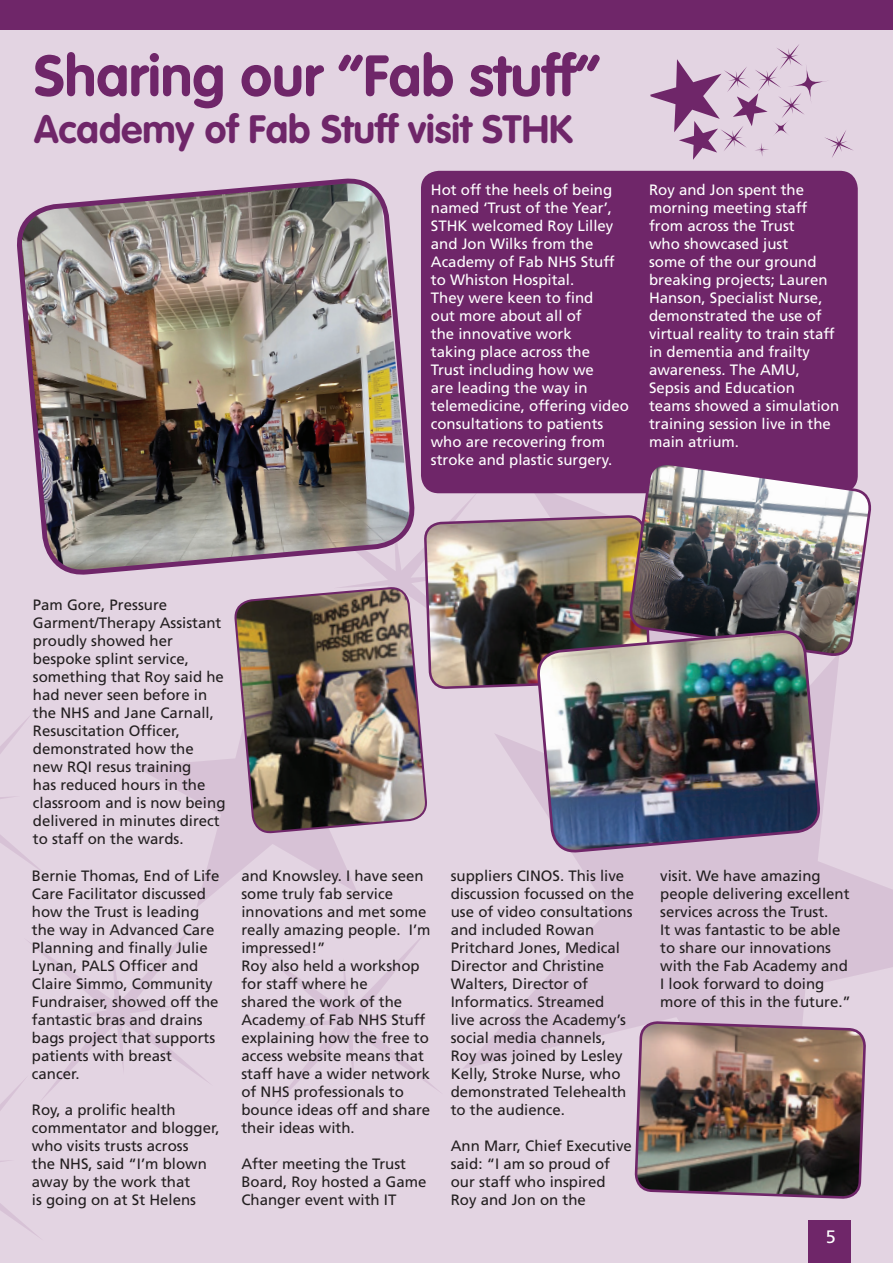
<style>
.page{position:relative;width:893px;height:1263px;background:#e3d4e2}
.page>*{position:absolute;margin:0;border:0;box-sizing:border-box;transform-origin:0 0}
.t1{font:700 57px "VAG Rounded";color:#6f2669}
.t2{font:700 39px "VAG Rounded";color:#6f2669}
.t3{font:18px "Frutiger";color:#fff}
.t4{font:15px/18px "Frutiger";color:#231f20}
.t5{font:15px/18px "Frutiger";color:#fff}
</style>
<div class="page">
<svg style="left:136px;top:759px;width:221px;height:148px"></svg>
<svg style="left:462px;top:658px;width:431px;height:411px"></svg>
<svg style="left:0;top:715px;width:45px;height:159px"></svg>
<svg style="left:259px;top:933px;width:181px;height:174px"></svg>
<svg style="left:415px;top:534px;width:10px;height:48px"></svg>
<svg style="left:0;top:924px;width:209px;height:314px"></svg>
<div style="left:421px;top:171px;width:437px;height:322px;background:#6f2669;border-radius:18px"></div>
<div style="left:0;top:0;width:893px;height:30px;background:#6f2669"></div>
<img style="left:17px;top:178px;width:398px;height:409px">
<img style="left:633px;top:898px;width:234px;height:301px">
<svg style="left:650px;top:44px;width:203px;height:116px"></svg>
<img style="left:234px;top:587px;width:193px;height:276px">
<img style="left:425px;top:487px;width:203px;height:201px">
<img style="left:628px;top:461px;width:244px;height:197px">
<img style="left:537px;top:591px;width:283px;height:301px">
<div style="left:808px;top:1220px;width:42px;height:43px;background:#6f2669"></div>
<h1 class="t1" style="left:34px;top:42px;width:568px">Sharing our “Fab stuff”</h1>
<h2 class="t2" style="left:34px;top:106px;width:540px">Academy of Fab Stuff visit STHK</h2>
<p class="t5" style="left:431px;top:180px;width:200px">Hot off the heels of being named ‘Trust of the Year’,<br>STHK welcomed Roy Lilley and Jon Wilks from the<br>Academy of Fab NHS Stuff to Whiston Hospital.<br>They were keen to find<br>out more about all of<br>the innovative work<br>taking place across the<br>Trust including how we<br>are leading the way in telemedicine, offering video consultations to patients who are recovering from stroke and plastic surgery.</p>
<p class="t5" style="left:649px;top:180px;width:192px">Roy and Jon spent the morning meeting staff from across the Trust<br>who showcased just<br>some of the our ground breaking projects; Lauren<br>Hanson, Specialist Nurse, demonstrated the use of virtual reality to train staff in dementia and frailty awareness. The AMU,<br>Sepsis and Education teams showed a simulation training session live in the main atrium.</p>
<p class="t4" style="left:33px;top:595px;width:194px">Pam Gore, Pressure<br>Garment/Therapy Assistant proudly showed her bespoke splint service, something that Roy said he had never seen before in the NHS and Jane Carnall,<br>Resuscitation Officer, demonstrated how the new RQI resus training<br>has reduced hours in the classroom and is now being delivered in minutes direct to staff on the wards.</p>
<p class="t4" style="left:32px;top:866px;width:189px">Bernie Thomas, End of Life<br>Care Facilitator discussed how the Trust is leading the way in Advanced Care<br>Planning and finally Julie<br>Lynan, PALS Officer and<br>Claire Simmo, Community<br>Fundraiser, showed off the fantastic bras and drains bags project that supports patients with breast cancer.</p>
<p class="t4" style="left:32px;top:1100px;width:189px">Roy, a prolific health commentator and blogger, who visits trusts across<br>the NHS, said “I’m blown away by the work that<br>is going on at St Helens</p>
<p class="t4" style="left:241px;top:866px;width:191px">and Knowsley. I have seen some truly fab service innovations and met some really amazing people. I’m impressed!”<br>Roy also held a workshop for staff where he<br>shared the work of the<br>Academy of Fab NHS Stuff explaining how the free to access website means that staff have a wider network of NHS professionals to bounce ideas off and share their ideas with.</p>
<p class="t4" style="left:241px;top:1154px;width:187px">After meeting the Trust<br>Board, Roy hosted a Game<br>Changer event with IT</p>
<p class="t4" style="left:451px;top:866px;width:185px">suppliers CINOS. This live discussion focussed on the use of video consultations and included Rowan<br>Pritchard Jones, Medical<br>Director and Christine<br>Walters, Director of<br>Informatics. Streamed<br>live across the Academy’s social media channels,<br>Roy was joined by Lesley<br>Kelly, Stroke Nurse, who demonstrated Telehealth to the audience.</p>
<p class="t4" style="left:451px;top:1136px;width:183px">Ann Marr, Chief Executive said: “I am so proud of our staff who inspired<br>Roy and Jon on the</p>
<p class="t4" style="left:660px;top:866px;width:192px">visit. We have amazing people delivering excellent services across the Trust.<br>It was fantastic to be able to share our innovations with the Fab Academy and<br>I look forward to doing more of this in the future.”</p>
<p class="t3" style="left:826px;top:1226px;width:12px">5</p>
</div>
